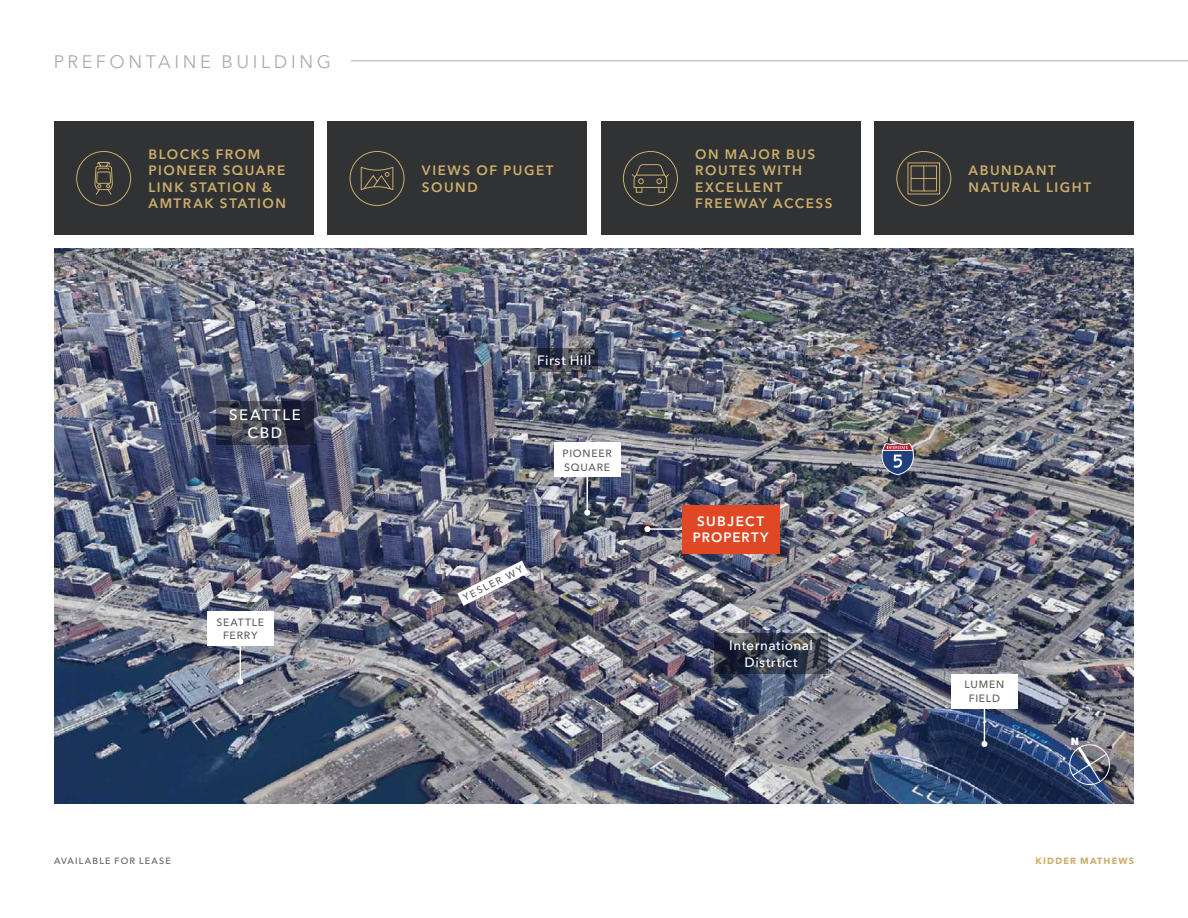
<style>
.page{position:relative;width:1188px;height:918px;background:#fff}
.page>*{position:absolute;margin:0;border:0;box-sizing:border-box;transform-origin:0 0}
.t1{font:18px "Avenir Next LT Pro";letter-spacing:.2em;color:#afabac}
.Bigger_City_-_White_2023{font:500 15px/18px "Avenir Next LT Pro";letter-spacing:.11em;color:#fff;text-align:center}
.Subhead_-_Level_1_-_Gold_2023{font:600 13.5px/16.5px "Avenir Next LT Pro";letter-spacing:.115em;color:#cbae6b}
.Smaller_Town_-_White_2023{font:500 13.5px/16.5px "Avenir Next LT Pro";letter-spacing:.03em;color:#fff;text-align:center}
.Subject_Property_Label_-_White_2023{font:600 13.5px/16.5px "Avenir Next LT Pro";letter-spacing:.095em;color:#fff;text-align:center}
.Other_Callout_Text_-_Ash_2023{font:500 10.5px/13.5px "Avenir Next LT Pro";letter-spacing:.07em;color:#5e5d5d;text-align:center}
.t2{font:800 10.35px "Avenir Next LT Pro";color:#fff}
.Street_Names_-_Ash_2023{font:500 9.75px "Avenir Next LT Pro";color:#5e5d5d}
.t3{font:500 9px "Avenir Next LT Pro";letter-spacing:.13em;color:#5e5d5d}
.t4{font:700 9px "Avenir Next LT Pro";letter-spacing:.13em;color:#cbae6b}
</style>
<div class="page">
<img style="left:54px;top:249px;width:1080px;height:554px">
<div style="left:54px;top:122px;width:260px;height:113px;background:#313234"></div>
<div style="left:327px;top:122px;width:260px;height:113px;background:#313234"></div>
<div style="left:350px;top:151px;width:54px;height:55px;border:1px solid #cbae6b;border-radius:50%"></div>
<div style="left:601px;top:122px;width:260px;height:113px;background:#313234"></div>
<div style="left:623px;top:151px;width:55px;height:55px;border:1px solid #cbae6b;border-radius:50%"></div>
<div style="left:874px;top:122px;width:260px;height:113px;background:#313234"></div>
<div style="left:896px;top:151px;width:55px;height:55px;border:1px solid #cbae6b;border-radius:50%"></div>
<svg style="left:216px;top:402px;width:98px;height:43px;background:#373a4a"></svg>
<img style="left:1066px;top:741px;width:46px;height:47px">
<svg style="left:882px;top:443px;width:32px;height:32px"></svg>
<svg style="left:530px;top:348px;width:68px;height:23px;background:#3a3d4b"></svg>
<svg style="left:714px;top:633px;width:114px;height:41px;background:#373c4a"></svg>
<svg style="left:94px;top:151px;width:19px;height:55px"></svg>
<svg style="left:360px;top:166px;width:34px;height:24px"></svg>
<svg style="left:631px;top:121px;width:39px;height:72px"></svg>
<svg style="left:907px;top:162px;width:33px;height:33px"></svg>
<hr style="left:240px;top:644px;width:1px;height:38px;background:#fff">
<svg style="left:237px;top:679px;width:6px;height:6px"></svg>
<div style="left:207px;top:611px;width:67px;height:35px;background:#fff"></div>
<hr style="left:984px;top:706px;width:1px;height:38px;background:#fff">
<svg style="left:981px;top:741px;width:6px;height:6px"></svg>
<div style="left:951px;top:674px;width:67px;height:35px;background:#fff"></div>
<svg style="left:641px;top:522px;width:13px;height:14px"></svg>
<hr style="left:647px;top:528px;width:45px;height:2px;background:#fff">
<svg style="left:644px;top:526px;width:6px;height:6px"></svg>
<div style="left:682px;top:505px;width:97px;height:48px;background:#e04825"></div>
<hr style="left:586px;top:475px;width:2px;height:38px;background:#fff">
<svg style="left:584px;top:510px;width:6px;height:6px"></svg>
<div style="left:554px;top:442px;width:67px;height:35px;background:#fff"></div>
<svg style="left:457px;top:561px;width:71px;height:45px"></svg>
<hr style="left:351px;top:61px;width:837px;height:1px;background:#afabac">
<h1 class="t1" style="left:54px;top:51px;width:279px">PREFONTAINE BUILDING</h1>
<p class="Subhead_-_Level_1_-_Gold_2023" style="left:148px;top:146px;width:139px">BLOCKS FROM<br>PIONEER SQUARE<br>LINK STATION &amp;<br>AMTRAK STATION</p>
<p class="Bigger_City_-_White_2023" style="left:229px;top:405px;width:73px">SEATTLE<br>CBD</p>
<p class="Other_Callout_Text_-_Ash_2023" style="left:216px;top:616px;width:49px">SEATTLE<br>FERRY</p>
<p class="Subhead_-_Level_1_-_Gold_2023" style="left:422px;top:162px;width:133px">VIEWS OF PUGET<br>SOUND</p>
<p class="Smaller_Town_-_White_2023" style="left:537px;top:352px;width:56px">First Hill</p>
<p class="Street_Names_-_Ash_2023" style="left:461px;top:593px;width:68px;rotate:-27deg">YESLER WY</p>
<p class="Other_Callout_Text_-_Ash_2023" style="left:562px;top:447px;width:51px;text-align:left">PIONEER<br>SQUARE</p>
<p class="Subhead_-_Level_1_-_Gold_2023" style="left:695px;top:146px;width:139px">ON MAJOR BUS<br>ROUTES WITH<br>EXCELLENT<br>FREEWAY ACCESS</p>
<p class="Subject_Property_Label_-_White_2023" style="left:693px;top:513px;width:77px">SUBJECT<br>PROPERTY</p>
<p class="Smaller_Town_-_White_2023" style="left:729px;top:637px;width:85px">International<br>Distrtict</p>
<p class="Subhead_-_Level_1_-_Gold_2023" style="left:969px;top:162px;width:124px">ABUNDANT<br>NATURAL LIGHT</p>
<p class="Other_Callout_Text_-_Ash_2023" style="left:965px;top:678px;width:41px">LUMEN<br>FIELD</p>
<p class="t2" style="left:1071px;top:735px;width:10px">N</p>
<p class="t3" style="left:54px;top:855px;width:118px">AVAILABLE FOR LEASE</p>
<p class="t4" style="left:1036px;top:855px;width:100px">KIDDER MATHEWS</p>
</div>
